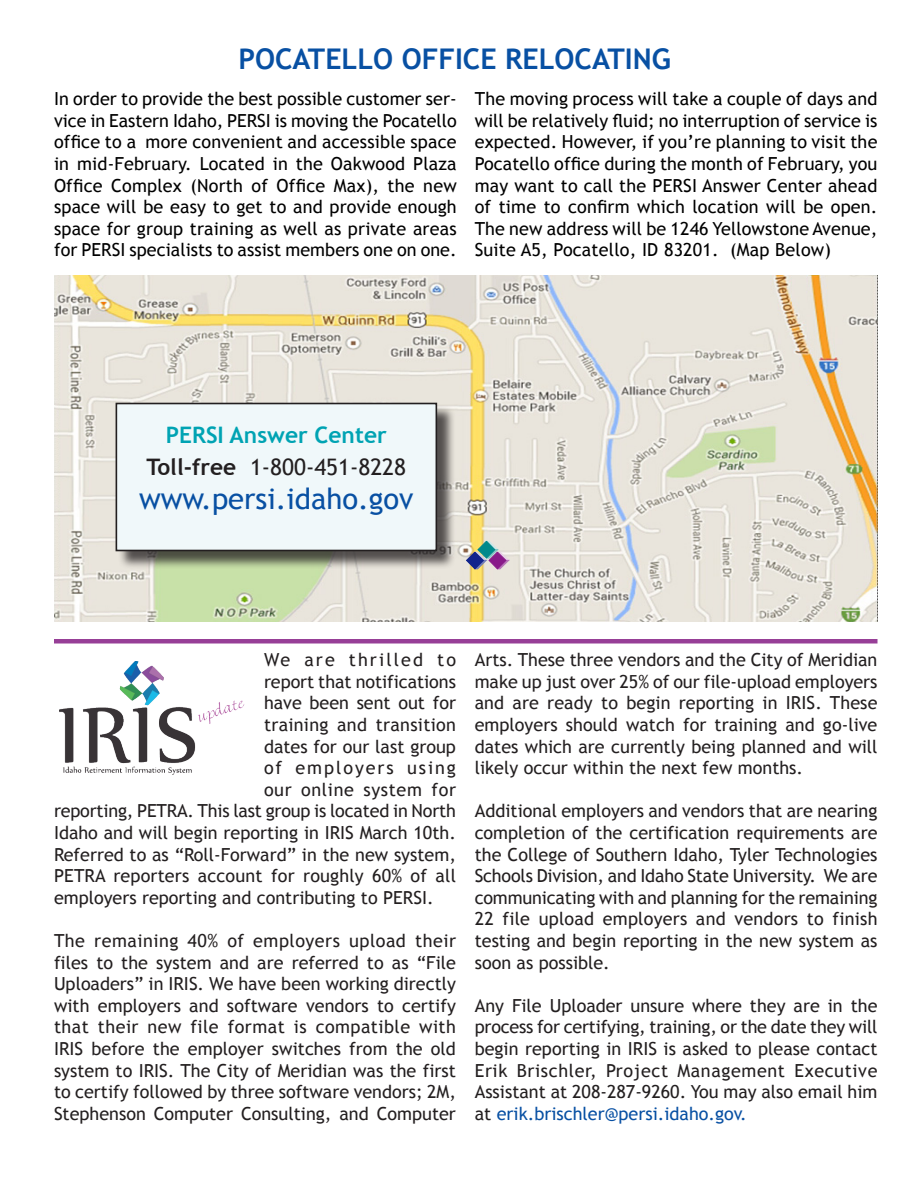
<style>
.page{position:relative;width:918px;height:1188px;background:#fff}
.page>*{position:absolute;margin:0;border:0;box-sizing:border-box;transform-origin:0 0}
.t1{font:29.25px "Trebuchet MS";color:#0850a3}
.t2{font:700 28.5px "Trebuchet MS";color:#0850a3}
.t3{font:22.8px "Trebuchet MS";color:#231f20}
.t4{font:700 22.8px "Trebuchet MS";color:#00a3b3}
.t5{font:18px/21.6px "Trebuchet MS";color:#231f20;text-align:justify}
.t6{font:18px/21.6px "Trebuchet MS";letter-spacing:.005em;color:#000;text-align:justify}
.t7{font:18px "Trebuchet MS";letter-spacing:.035em;color:#231f20}
.t8{font:18px "Trebuchet MS";letter-spacing:.11em;color:#231f20}
.t9{font:18px "Trebuchet MS";letter-spacing:.12em;color:#231f20}
.s1{font-weight:700}
.s2{color:#0850a3}
</style>
<div class="page">
<img style="left:59px;top:661px;width:186px;height:114px">
<div style="left:54px;top:639px;width:824px;height:5px;background:#973f97"></div>
<img style="left:54px;top:276px;width:823px;height:345px">
<svg style="left:466px;top:541px;width:43px;height:28px"></svg>
<div style="left:118px;top:405px;width:338px;height:165px;background:#231f20;opacity:.75"></div>
<div style="left:116px;top:404px;width:320px;height:146px;background:#f0f8fa"></div>
<div style="left:116px;top:403px;width:321px;height:148px;border:2px solid #231f20"></div>
<p class="t2" style="left:238px;top:41px;width:434px">POCATELLO OFFICE RELOCATING</p>
<p class="t6" style="left:54px;top:88px;width:404px">In order to provide the best possible customer ser&shy;vice in Eastern Idaho, PERSI is moving the Pocatello office to a more convenient and accessible space in mid-February. Located in the Oakwood Plaza Office Complex (North of Office Max), the new space will be easy to get to and provide enough space for group training as well as private areas for PERSI specialists to assist members one on one.</p>
<p class="t6" style="left:475px;top:88px;width:404px">The moving process will take a couple of days and will be relatively fluid; no interruption of service is expected. However, if you’re planning to visit the Pocatello office during the month of February, you may want to call the PERSI Answer Center ahead of time to confirm which location will be open.<br>The new address will be 1246 Yellowstone Avenue, Suite A5, Pocatello, ID 83201. (Map Below)</p>
<p class="t4" style="left:166px;top:421px;width:222px">PERSI Answer Center</p>
<p class="t3" style="left:146px;top:453px;width:261px"><span class="s1">Toll-free</span> 1-800-451-8228</p>
<p class="t1" style="left:139px;top:482px;width:276px">www.persi.idaho.gov</p>
<p class="t9" style="left:264px;top:649px;width:194px">We are thrilled to</p>
<p class="t5" style="left:264px;top:671px;width:193px">report that notifications</p>
<p class="t5" style="left:264px;top:693px;width:194px">have been sent out for</p>
<p class="t5" style="left:264px;top:714px;width:193px">training and transition</p>
<p class="t5" style="left:264px;top:736px;width:194px">dates for our last group</p>
<p class="t8" style="left:264px;top:757px;width:194px">of employers using</p>
<p class="t7" style="left:264px;top:779px;width:194px">our online system for</p>
<p class="t5" style="left:54px;top:801px;width:403px">reporting, PETRA. This last group is located in North</p>
<p class="t5" style="left:54px;top:822px;width:403px">Idaho and will begin reporting in IRIS March 10th.</p>
<p class="t5" style="left:54px;top:844px;width:403px">Referred to as “Roll-Forward” in the new system,</p>
<p class="t5" style="left:54px;top:865px;width:404px">PETRA reporters account for roughly 60% of all</p>
<p class="t5" style="left:54px;top:887px;width:381px">employers reporting and contributing to PERSI.</p>
<p class="t5" style="left:54px;top:930px;width:404px">The remaining 40% of employers upload their files to the system and are referred to as “File Uploaders” in IRIS. We have been working directly with employers and software vendors to certify that their new file format is compatible with IRIS before the employer switches from the old system to IRIS. The City of Meridian was the first to certify followed by three software vendors; 2M, Stephenson Computer Consulting, and Computer</p>
<p class="t5" style="left:475px;top:649px;width:404px">Arts. These three vendors and the City of Meridian make up just over 25% of our file-upload employers and are ready to begin reporting in IRIS. These employers should watch for training and go-live dates which are currently being planned and will likely occur within the next few months.</p>
<p class="t5" style="left:475px;top:801px;width:404px">Additional employers and vendors that are nearing completion of the certification requirements are the College of Southern Idaho, Tyler Technologies Schools Division, and Idaho State University. We are communicating with and planning for the remaining 22 file upload employers and vendors to finish testing and begin reporting in the new system as soon as possible.</p>
<p class="t5" style="left:475px;top:995px;width:404px">Any File Uploader unsure where they are in the process for certifying, training, or the date they will begin reporting in IRIS is asked to please contact Erik Brischler, Project Management Executive Assistant at 208-287-9260. You may also email him at <span class="s2">erik.brischler@persi.idaho.gov.</span></p>
</div>
